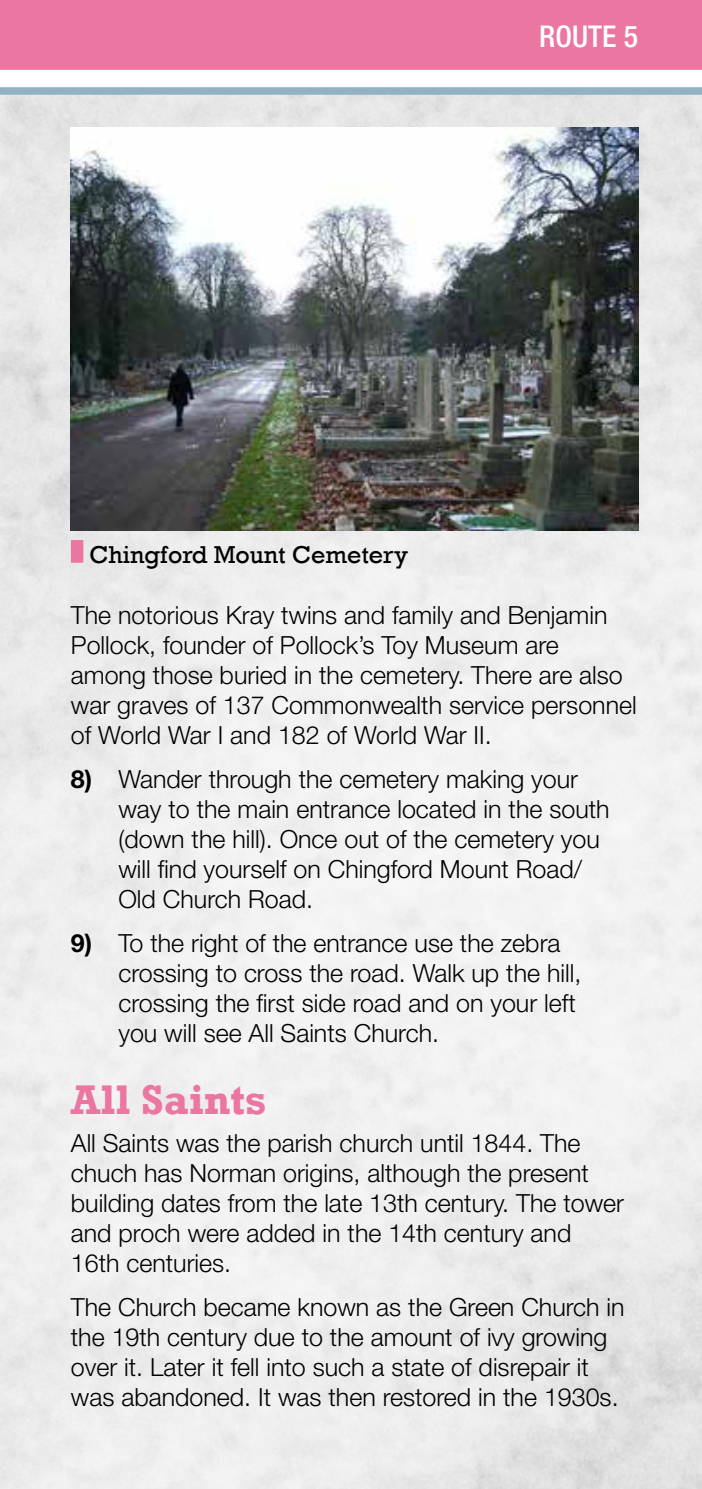
<style>
.page{position:relative;width:702px;height:1489px;background:#fff}
.page>*{position:absolute;margin:0;border:0;box-sizing:border-box;transform-origin:0 0}
.t1{font:700 42.5px "Rockwell";color:#eb76a2}
.t2{font:500 condensed 30px "Helvetica Neue LT";color:#fff}
.t3{font:300 25px/30px "Helvetica Neue LT";color:#000}
.t4{font:25px "Rockwell";color:#000}
.s1{font-weight:700}
</style>
<div class="page">
<div style="left:0;top:87px;width:702px;height:1401px;background:#f0eef0"></div>
<div style="left:0;top:0;width:702px;height:70px;background:#eb76a2"></div>
<div style="left:0;top:87px;width:702px;height:8px;background:#92b2c1"></div>
<img style="left:71px;top:128px;width:567px;height:402px">
<div style="left:71px;top:540px;width:12px;height:22px;background:#eb76a2"></div>
<p class="t2" style="left:539px;top:19px;width:100px">ROUTE 5</p>
<p class="t4" style="left:90px;top:540px;width:320px">Chingford Mount Cemetery</p>
<p class="t3" style="left:71px;top:599px;width:567px">The notorious Kray twins and family and Benjamin Pollock, founder of Pollock’s Toy Museum are among those buried in the cemetery. There are also war graves of 137 Commonwealth service personnel of World War I and 182 of World War II.</p>
<p class="t3" style="left:118px;top:763px;width:492px;text-indent:-48px"><span class="s1">8)</span> Wander through the cemetery making your way to the main entrance located in the south (down the hill). Once out of the cemetery you will find yourself on Chingford Mount Road/ Old Church Road.</p>
<p class="t3" style="left:118px;top:927px;width:464px;text-indent:-48px"><span class="s1">9)</span> To the right of the entrance use the zebra crossing to cross the road. Walk up the hill, crossing the first side road and on your left you will see All Saints Church.</p>
<h1 class="t1" style="left:71px;top:1074px;width:197px">All Saints</h1>
<p class="t3" style="left:71px;top:1126px;width:554px">All Saints was the parish church until 1844. The chuch has Norman origins, although the present building dates from the late 13th century. The tower and proch were added in the 14th century and 16th centuries.</p>
<p class="t3" style="left:71px;top:1291px;width:555px">The Church became known as the Green Church in the 19th century due to the amount of ivy growing over it. Later it fell into such a state of disrepair it was abandoned. It was then restored in the 1930s.</p>
</div>
